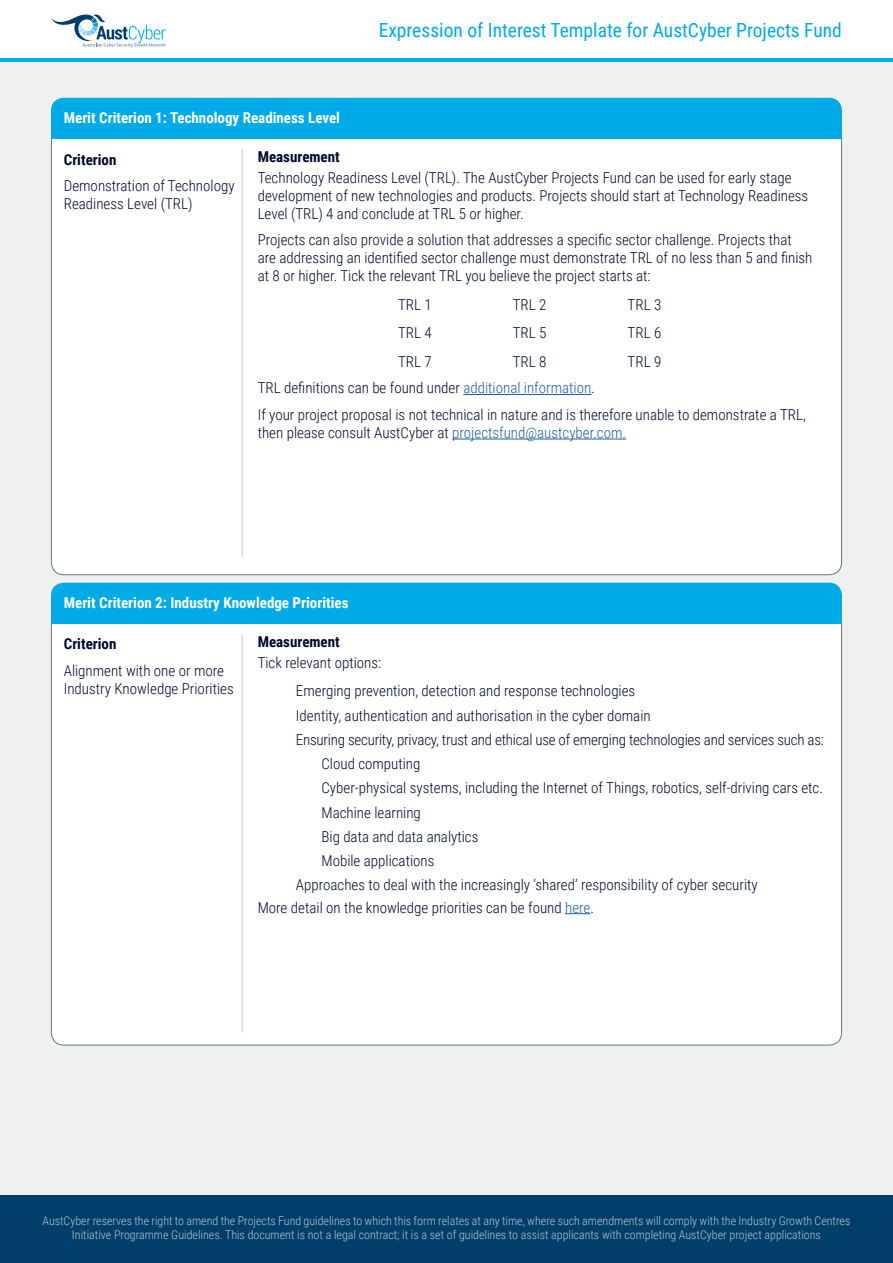
<style>
.page{position:relative;width:893px;height:1263px;background:#fff}
.page>*{position:absolute;margin:0;border:0;box-sizing:border-box;transform-origin:0 0}
.t1{font:19.5px "Roboto Condensed";color:#00aae7}
.Text{font:300 15px/18px "Roboto Condensed";color:#00092e}
.Heading{font:700 15px "Roboto Condensed";color:#fff}
.Heading-2{font:700 15px "Roboto Condensed";color:#00092e}
.Text-2{font:700 15px "Roboto Condensed";color:#00092e}
.t2{font:300 12px/14.4px "Roboto Condensed";color:#b3c5d2;text-align:center}
.s1{color:#215e9e}
</style>
<div class="page">
<hr style="left:0;top:58px;width:893px;height:4px;background:#00aae7">
<div style="left:0;top:1195px;width:893px;height:68px;background:#013e6a"></div>
<div style="left:0;top:62px;width:893px;height:1133px;background:#eff0f0"></div>
<svg style="left:51px;top:14px;width:115px;height:33px"></svg>
<div style="left:51px;top:139px;width:791px;height:436px;background:#fff"></div>
<div style="left:51px;top:624px;width:791px;height:422px;background:#fff"></div>
<div style="left:51px;top:98px;width:791px;height:41px;background:#00aae7"></div>
<div style="left:51px;top:583px;width:791px;height:41px;background:#00aae7"></div>
<hr style="left:463px;top:394px;width:128px;height:1px;background:#215e9e">
<hr style="left:452px;top:439px;width:174px;height:1px;background:#215e9e">
<svg style="left:565px;top:913px;width:25px;height:1px"></svg>
<hr style="left:242px;top:149px;width:1px;height:409px;background:#c6c6c7">
<hr style="left:242px;top:634px;width:1px;height:398px;background:#c6c6c7">
<p class="Heading" style="left:64px;top:107px;width:278px">Merit Criterion 1: Technology Readiness Level</p>
<h1 class="t1" style="left:379px;top:17px;width:465px">Expression of Interest Template for AustCyber Projects Fund</h1>
<p class="Text-2" style="left:64px;top:149px;width:54px">Criterion</p>
<p class="Text" style="left:64px;top:176px;width:172px">Demonstration of Technology<br>Readiness Level (TRL)</p>
<p class="Heading-2" style="left:258px;top:146px;width:84px">Measurement</p>
<p class="Text" style="left:258px;top:168px;width:552px">Technology Readiness Level (TRL). The AustCyber Projects Fund can be used for early stage development of new technologies and products. Projects should start at Technology Readiness<br>Level (TRL) 4 and conclude at TRL 5 or higher.</p>
<p class="Text" style="left:258px;top:230px;width:556px">Projects can also provide a solution that addresses a specific sector challenge. Projects that are addressing an identified sector challenge must demonstrate TRL of no less than 5 and finish at 8 or higher. Tick the relevant TRL you believe the project starts at:</p>
<p class="Text" style="left:398px;top:295px;width:35px">TRL 1</p>
<p class="Text" style="left:513px;top:295px;width:35px">TRL 2</p>
<p class="Text" style="left:628px;top:295px;width:35px">TRL 3</p>
<p class="Text" style="left:398px;top:323px;width:35px">TRL 4</p>
<p class="Text" style="left:513px;top:323px;width:35px">TRL 5</p>
<p class="Text" style="left:628px;top:323px;width:35px">TRL 6</p>
<p class="Text" style="left:398px;top:352px;width:35px">TRL 7</p>
<p class="Text" style="left:513px;top:352px;width:35px">TRL 8</p>
<p class="Text" style="left:628px;top:352px;width:35px">TRL 9</p>
<p class="Text" style="left:258px;top:378px;width:339px">TRL definitions can be found under <span class="s1">additional information</span>.</p>
<p class="Text" style="left:258px;top:405px;width:550px">If your project proposal is not technical in nature and is therefore unable to demonstrate a TRL, then please consult AustCyber at <span class="s1">projectsfund@austcyber.com.</span></p>
<p class="Heading" style="left:64px;top:592px;width:286px">Merit Criterion 2: Industry Knowledge Priorities</p>
<p class="Text-2" style="left:64px;top:633px;width:54px">Criterion</p>
<p class="Text" style="left:64px;top:661px;width:171px">Alignment with one or more<br>Industry Knowledge Priorities</p>
<p class="Heading-2" style="left:258px;top:631px;width:84px">Measurement</p>
<p class="Text" style="left:258px;top:653px;width:125px">Tick relevant options:</p>
<p class="Text" style="left:296px;top:681px;width:341px">Emerging prevention, detection and response technologies</p>
<p class="Text" style="left:296px;top:706px;width:356px">Identity, authentication and authorisation in the cyber domain</p>
<p class="Text" style="left:296px;top:730px;width:529px">Ensuring security, privacy, trust and ethical use of emerging technologies and services such as:</p>
<p class="Text" style="left:321px;top:754px;width:101px">Cloud computing</p>
<p class="Text" style="left:321px;top:778px;width:503px">Cyber-physical systems, including the Internet of Things, robotics, self-driving cars etc.</p>
<p class="Text" style="left:321px;top:803px;width:101px">Machine learning</p>
<p class="Text" style="left:321px;top:827px;width:158px">Big data and data analytics</p>
<p class="Text" style="left:321px;top:851px;width:115px">Mobile applications</p>
<p class="Text" style="left:296px;top:875px;width:463px">Approaches to deal with the increasingly ‘shared’ responsibility of cyber security</p>
<p class="Text" style="left:258px;top:898px;width:338px">More detail on the knowledge priorities can be found <span class="s1">here</span>.</p>
<p class="t2" style="left:43px;top:1212px;width:809px">AustCyber reserves the right to amend the Projects Fund guidelines to which this form relates at any time, where such amendments will comply with the Industry Growth Centres<br>Initiative Programme Guidelines. This document is not a legal contract; it is a set of guidelines to assist applicants with completing AustCyber project applications</p>
</div>
